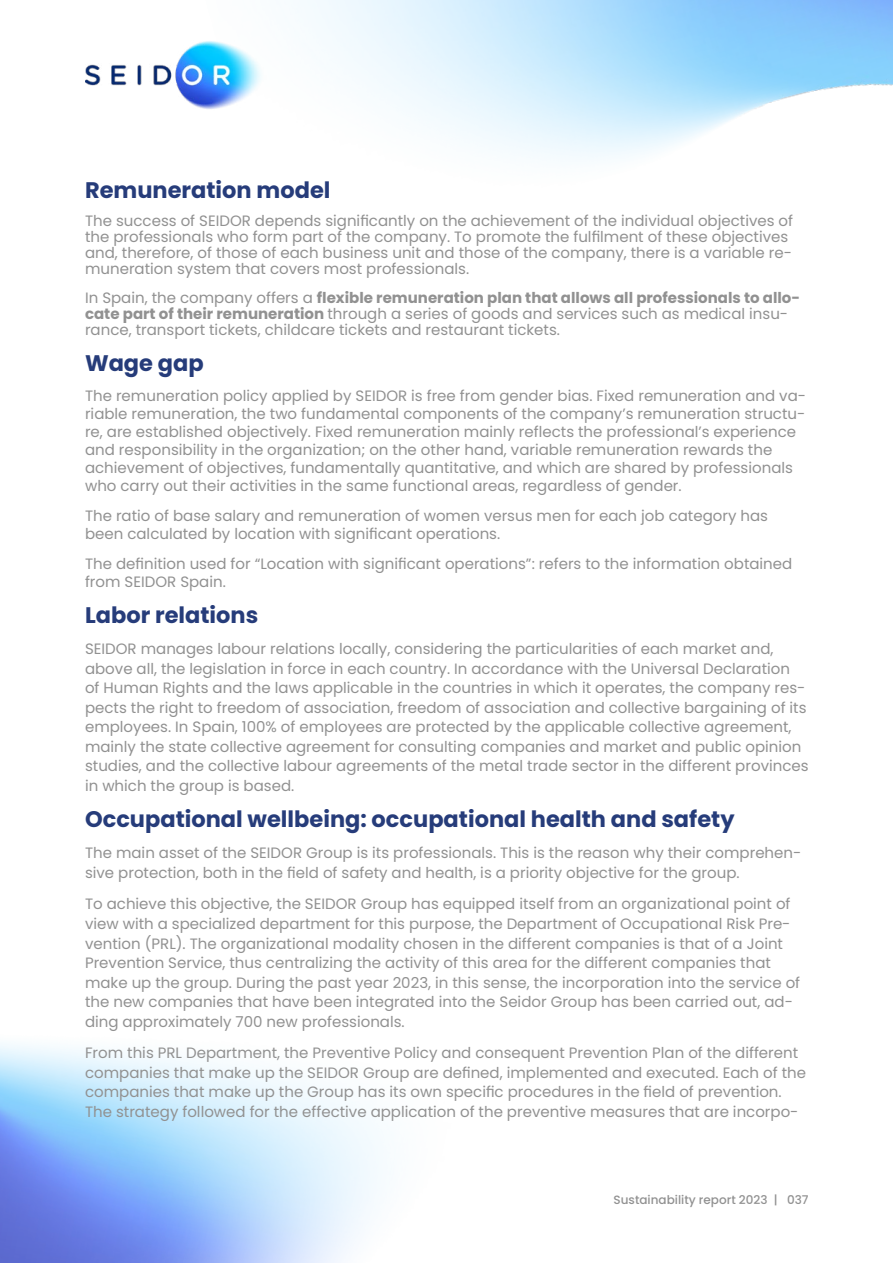
<style>
.page{position:relative;width:893px;height:1263px;background:#fff}
.page>*{position:absolute;margin:0;border:0;box-sizing:border-box;transform-origin:0 0}
.t1{font:700 22.5px "Poppins";color:#263c7a}
.t2{font:15px/19.5px "Poppins";color:#919191}
.t3{font:500 12px "Poppins";color:#919191}
.s1{font-weight:700}
</style>
<div class="page">
<img style="left:0;top:1043px;width:380px;height:220px">
<img style="left:85px;top:29px;width:181px;height:81px">
<h1 class="t1" style="left:85px;top:177px;width:247px">Remuneration model</h1>
<p class="t2" style="left:85px;top:212px;width:710px;line-height:16.2px">The success of SEIDOR depends significantly on the achievement of the individual objectives of the professionals who form part of the company. To promote the fulfilment of these objectives and, therefore, of those of each business unit and those of the company, there is a variable re&shy;muneration system that covers most professionals.</p>
<p class="t2" style="left:85px;top:289px;width:717px;line-height:16.2px">In Spain, the company offers a <span class="s1">flexible remuneration plan that allows all professionals to allo&shy;cate part of their remuneration</span> through a series of goods and services such as medical insu&shy;rance, transport tickets, childcare tickets and restaurant tickets.</p>
<h1 class="t1" style="left:85px;top:350px;width:120px">Wage gap</h1>
<p class="t2" style="left:85px;top:387px;width:722px;line-height:18px">The remuneration policy applied by SEIDOR is free from gender bias. Fixed remuneration and va&shy;riable remuneration, the two fundamental components of the company’s remuneration structu&shy;re, are established objectively. Fixed remuneration mainly reflects the professional’s experience and responsibility in the organization; on the other hand, variable remuneration rewards the achievement of objectives, fundamentally quantitative, and which are shared by professionals who carry out their activities in the same functional areas, regardless of gender.</p>
<p class="t2" style="left:85px;top:507px;width:684px;line-height:18px">The ratio of base salary and remuneration of women versus men for each job category has been calculated by location with significant operations.</p>
<p class="t2" style="left:85px;top:555px;width:709px;line-height:18px">The definition used for “Location with significant operations”: refers to the information obtained from SEIDOR Spain.</p>
<h1 class="t1" style="left:85px;top:602px;width:175px">Labor relations</h1>
<p class="t2" style="left:85px;top:639px;width:725px">SEIDOR manages labour relations locally, considering the particularities of each market and, above all, the legislation in force in each country. In accordance with the Universal Declaration<br>of Human Rights and the laws applicable in the countries in which it operates, the company res&shy;pects the right to freedom of association, freedom of association and collective bargaining of its employees. In Spain, 100% of employees are protected by the applicable collective agreement, mainly the state collective agreement for consulting companies and market and public opinion studies, and the collective labour agreements of the metal trade sector in the different provinces in which the group is based.</p>
<h1 class="t1" style="left:85px;top:806px;width:651px">Occupational wellbeing: occupational health and safety</h1>
<p class="t2" style="left:85px;top:843px;width:718px">The main asset of the SEIDOR Group is its professionals. This is the reason why their comprehen&shy;sive protection, both in the field of safety and health, is a priority objective for the group.</p>
<p class="t2" style="left:85px;top:894px;width:717px">To achieve this objective, the SEIDOR Group has equipped itself from an organizational point of view with a specialized department for this purpose, the Department of Occupational Risk Pre&shy;vention (PRL). The organizational modality chosen in the different companies is that of a Joint Prevention Service, thus centralizing the activity of this area for the different companies that make up the group. During the past year 2023, in this sense, the incorporation into the service of the new companies that have been integrated into the Seidor Group has been carried out, ad&shy;ding approximately 700 new professionals.</p>
<p class="t2" style="left:85px;top:1043px;width:723px">From this PRL Department, the Preventive Policy and consequent Prevention Plan of the different companies that make up the SEIDOR Group are defined, implemented and executed. Each of the companies that make up the Group has its own specific procedures in the field of prevention.<br>The strategy followed for the effective application of the preventive measures that are incorpo-</p>
<p class="t3" style="left:614px;top:1193px;width:197px">Sustainability report 2023 | 037</p>
</div>
